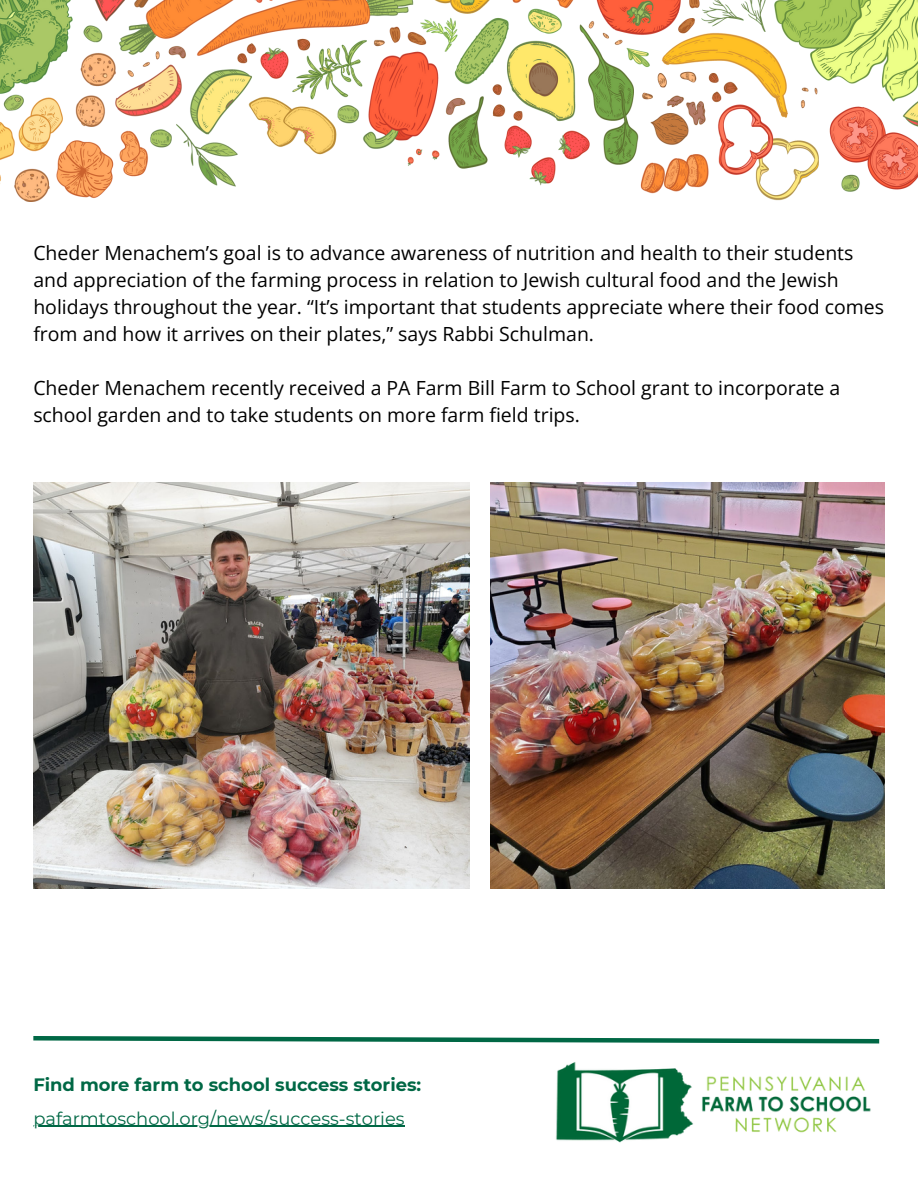
<style>
.page{position:relative;width:918px;height:1188px;background:#fff}
.page>*{position:absolute;margin:0;border:0;box-sizing:border-box;transform-origin:0 0}
.t1{font:19.5px/27px "Open Sans";color:#000}
.t2{font:17.85px "Montserrat";color:#006845}
.t3{font:700 17.85px "Montserrat";color:#006845}
</style>
<div class="page">
<img style="left:0;top:0;width:918px;height:201px">
<img style="left:556px;top:1062px;width:315px;height:81px">
<svg style="left:33px;top:1036px;width:847px;height:8px"></svg>
<img style="left:490px;top:483px;width:394px;height:406px">
<img style="left:33px;top:483px;width:437px;height:406px">
<hr style="left:33px;top:1126px;width:372px;height:1px;background:#006845">
<p class="t1" style="left:33px;top:239px;width:852px">Cheder Menachem’s goal is to advance awareness of nutrition and health to their students and appreciation of the farming process in relation to Jewish cultural food and the Jewish holidays throughout the year. “It’s important that students appreciate where their food comes from and how it arrives on their plates,” says Rabbi Schulman.</p>
<p class="t1" style="left:33px;top:374px;width:809px">Cheder Menachem recently received a PA Farm Bill Farm to School grant to incorporate a school garden and to take students on more farm field trips.</p>
<p class="t3" style="left:33px;top:1074px;width:389px">Find more farm to school success stories:</p>
<p class="t2" style="left:33px;top:1107px;width:373px">pafarmtoschool.org/news/success-stories</p>
</div>
